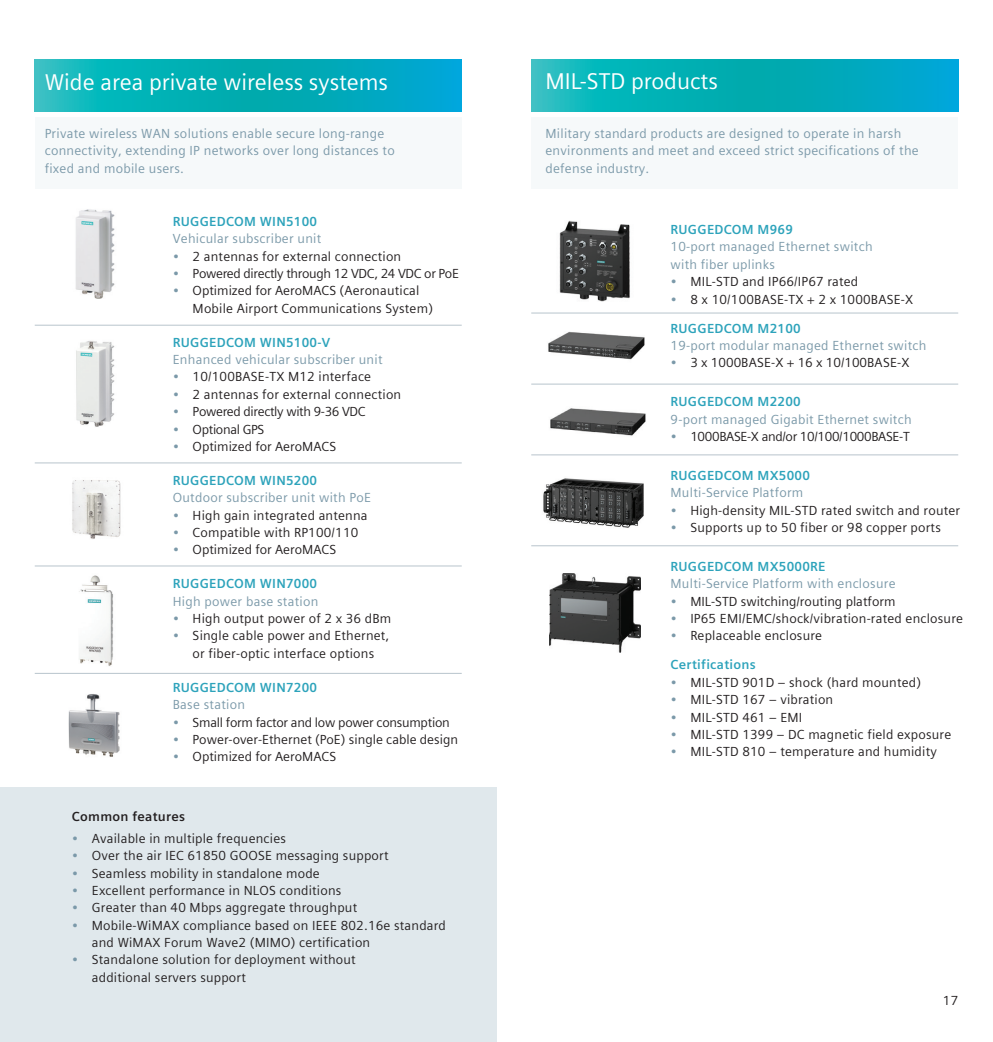
<style>
.page{position:relative;width:993px;height:1042px;background:#fff}
.page>*{position:absolute;margin:0;border:0;box-sizing:border-box;transform-origin:0 0}
.t1{font:22.75px "Siemens Sans";color:#fff}
.t2{font:13.12px/17.3px "Siemens Sans Global";letter-spacing:.015em;color:#231f20}
.t3{font:13.12px/17.3px "Siemens Sans Global";letter-spacing:.02em;color:#7b99a9}
.t4{font:700 13.12px "Siemens Sans";letter-spacing:.02em;color:#2da3bb}
.t5{font:13.12px "Siemens Sans Global";letter-spacing:-.025em;color:#231f20}
.t6{font:13.12px "Siemens Sans Global";letter-spacing:-.02em;color:#231f20}
.t7{font:700 13.12px "Siemens Sans Global";letter-spacing:.02em;color:#231f20}
.t8{font:13.12px "Siemens Sans";color:#231f20}
.s1{color:#7b99a9}
</style>
<div class="page">
<div style="left:531px;top:117px;width:426px;height:72px;background:#f6f9fa"></div>
<svg style="left:531px;top:60px;width:426px;height:52px;background:#05aebb"></svg>
<div style="left:0;top:787px;width:496px;height:255px;background:#e0e8ec"></div>
<div style="left:35px;top:117px;width:426px;height:72px;background:#f6f9fa"></div>
<svg style="left:35px;top:60px;width:426px;height:52px;background:#05aebb"></svg>
<hr style="left:35px;top:325px;width:426px;height:1px;background:#b8c4cc">
<hr style="left:35px;top:673px;width:426px;height:1px;background:#b8c4cc">
<hr style="left:35px;top:462px;width:426px;height:1px;background:#b8c4cc">
<hr style="left:35px;top:565px;width:426px;height:1px;background:#b8c4cc">
<img style="left:79px;top:575px;width:34px;height:91px">
<img style="left:68px;top:694px;width:52px;height:63px">
<img style="left:75px;top:209px;width:40px;height:90px">
<img style="left:76px;top:341px;width:39px;height:86px">
<img style="left:72px;top:480px;width:49px;height:59px">
<img style="left:543px;top:478px;width:101px;height:50px">
<img style="left:549px;top:573px;width:91px;height:79px">
<img style="left:548px;top:331px;width:97px;height:29px">
<img style="left:550px;top:408px;width:96px;height:28px">
<img style="left:541px;top:220px;width:119px;height:93px">
<hr style="left:531px;top:545px;width:426px;height:1px;background:#b8c4cc">
<hr style="left:531px;top:384px;width:426px;height:1px;background:#b8c4cc">
<hr style="left:531px;top:454px;width:426px;height:1px;background:#b8c4cc">
<hr style="left:531px;top:313px;width:426px;height:1px;background:#b8c4cc">
<h1 class="t1" style="left:45px;top:69px;width:345px">Wide area private wireless systems</h1>
<p class="t3" style="left:45px;top:125px;width:351px">Private wireless WAN solutions enable secure long-range connectivity, extending IP networks over long distances to fixed and mobile users.</p>
<p class="t4" style="left:173px;top:214px;width:146px">RUGGEDCOM WIN5100</p>
<p class="t3" style="left:173px;top:230px;width:150px">Vehicular subscriber unit</p>
<p class="t2" style="left:173px;top:247px;width:230px"><span class="s1">•</span> 2 antennas for external connection</p>
<p class="t5" style="left:173px;top:263px;width:287px"><span class="s1">•</span> Powered directly through 12 VDC, 24 VDC or PoE</p>
<p class="t2" style="left:192px;top:282px;width:242px;text-indent:-20px"><span class="s1">•</span> Optimized for AeroMACS (Aeronautical<br>Mobile Airport Communications System)</p>
<p class="t4" style="left:173px;top:335px;width:159px">RUGGEDCOM WIN5100-V</p>
<p class="t3" style="left:173px;top:351px;width:211px">Enhanced vehicular subscriber unit</p>
<p class="t2" style="left:173px;top:368px;width:200px"><span class="s1">•</span> 10/100BASE-TX M12 interface</p>
<p class="t2" style="left:173px;top:386px;width:230px"><span class="s1">•</span> 2 antennas for external connection</p>
<p class="t5" style="left:173px;top:402px;width:194px"><span class="s1">•</span> Powered directly with 9-36 VDC</p>
<p class="t5" style="left:173px;top:419px;width:93px"><span class="s1">•</span> Optional GPS</p>
<p class="t2" style="left:173px;top:438px;width:165px"><span class="s1">•</span> Optimized for AeroMACS</p>
<p class="t4" style="left:173px;top:473px;width:146px">RUGGEDCOM WIN5200</p>
<p class="t3" style="left:173px;top:489px;width:200px">Outdoor subscriber unit with PoE</p>
<p class="t2" style="left:173px;top:506px;width:196px"><span class="s1">•</span> High gain integrated antenna</p>
<p class="t2" style="left:173px;top:524px;width:187px"><span class="s1">•</span> Compatible with RP100/110</p>
<p class="t2" style="left:173px;top:541px;width:165px"><span class="s1">•</span> Optimized for AeroMACS</p>
<p class="t4" style="left:173px;top:576px;width:146px">RUGGEDCOM WIN7000</p>
<p class="t3" style="left:173px;top:592px;width:147px">High power base station</p>
<p class="t2" style="left:173px;top:610px;width:220px"><span class="s1">•</span> High output power of 2 x 36 dBm</p>
<p class="t2" style="left:173px;top:627px;width:218px;text-align:center"><span class="s1">•</span> Single cable power and Ethernet, or fiber-optic interface options</p>
<p class="t4" style="left:173px;top:680px;width:146px">RUGGEDCOM WIN7200</p>
<p class="t3" style="left:173px;top:696px;width:74px">Base station</p>
<p class="t6" style="left:173px;top:712px;width:278px"><span class="s1">•</span> Small form factor and low power consumption</p>
<p class="t2" style="left:173px;top:731px;width:287px"><span class="s1">•</span> Power-over-Ethernet (PoE) single cable design</p>
<p class="t2" style="left:173px;top:748px;width:165px"><span class="s1">•</span> Optimized for AeroMACS</p>
<p class="t7" style="left:72px;top:806px;width:115px">Common features</p>
<p class="t2" style="left:72px;top:830px;width:215px"><span class="s1">•</span> Available in multiple frequencies</p>
<p class="t2" style="left:72px;top:847px;width:318px"><span class="s1">•</span> Over the air IEC 61850 GOOSE messaging support</p>
<p class="t2" style="left:72px;top:864px;width:249px"><span class="s1">•</span> Seamless mobility in standalone mode</p>
<p class="t2" style="left:72px;top:882px;width:271px"><span class="s1">•</span> Excellent performance in NLOS conditions</p>
<p class="t2" style="left:72px;top:899px;width:286px"><span class="s1">•</span> Greater than 40 Mbps aggregate throughput</p>
<p class="t2" style="left:92px;top:916px;width:355px;text-indent:-20px"><span class="s1">•</span> Mobile-WiMAX compliance based on IEEE 802.16e standard and WiMAX Forum Wave2 (MIMO) certification</p>
<p class="t2" style="left:92px;top:951px;width:265px;text-indent:-20px"><span class="s1">•</span> Standalone solution for deployment without additional servers support</p>
<h1 class="t1" style="left:545px;top:69px;width:174px">MIL-STD products</h1>
<p class="t3" style="left:545px;top:125px;width:375px">Military standard products are designed to operate in harsh environments and meet and exceed strict specifications of the defense industry.</p>
<p class="t4" style="left:670px;top:222px;width:124px">RUGGEDCOM M969</p>
<p class="t3" style="left:670px;top:238px;width:203px">10-port managed Ethernet switch with fiber uplinks</p>
<p class="t2" style="left:670px;top:273px;width:189px"><span class="s1">•</span> MIL-STD and IP66/IP67 rated</p>
<p class="t2" style="left:670px;top:290px;width:244px"><span class="s1">•</span> 8 x 10/100BASE-TX + 2 x 1000BASE-X</p>
<p class="t4" style="left:670px;top:320px;width:132px">RUGGEDCOM M2100</p>
<p class="t3" style="left:670px;top:337px;width:257px">19-port modular managed Ethernet switch</p>
<p class="t2" style="left:670px;top:354px;width:240px"><span class="s1">•</span> 3 x 1000BASE-X + 16 x 10/100BASE-X</p>
<p class="t4" style="left:670px;top:394px;width:132px">RUGGEDCOM M2200</p>
<p class="t3" style="left:670px;top:410px;width:242px">9-port managed Gigabit Ethernet switch</p>
<p class="t5" style="left:670px;top:426px;width:241px"><span class="s1">•</span> 1000BASE-X and/or 10/100/1000BASE-T</p>
<p class="t4" style="left:670px;top:468px;width:141px">RUGGEDCOM MX5000</p>
<p class="t3" style="left:670px;top:484px;width:134px">Multi-Service Platform</p>
<p class="t2" style="left:670px;top:501px;width:291px"><span class="s1">•</span> High-density MIL-STD rated switch and router</p>
<p class="t2" style="left:670px;top:519px;width:272px"><span class="s1">•</span> Supports up to 50 fiber or 98 copper ports</p>
<p class="t4" style="left:670px;top:559px;width:156px">RUGGEDCOM MX5000RE</p>
<p class="t3" style="left:670px;top:575px;width:226px">Multi-Service Platform with enclosure</p>
<p class="t2" style="left:670px;top:592px;width:226px"><span class="s1">•</span> MIL-STD switching/routing platform</p>
<p class="t2" style="left:670px;top:610px;width:294px"><span class="s1">•</span> IP65 EMI/EMC/shock/vibration-rated enclosure</p>
<p class="t2" style="left:670px;top:627px;width:153px"><span class="s1">•</span> Replaceable enclosure</p>
<p class="t4" style="left:670px;top:657px;width:87px">Certifications</p>
<p class="t2" style="left:670px;top:674px;width:252px"><span class="s1">•</span> MIL-STD 901D – shock (hard mounted)</p>
<p class="t2" style="left:670px;top:691px;width:164px"><span class="s1">•</span> MIL-STD 167 – vibration</p>
<p class="t2" style="left:670px;top:708px;width:133px"><span class="s1">•</span> MIL-STD 461 – EMI</p>
<p class="t2" style="left:670px;top:726px;width:282px"><span class="s1">•</span> MIL-STD 1399 – DC magnetic field exposure</p>
<p class="t2" style="left:670px;top:743px;width:268px"><span class="s1">•</span> MIL-STD 810 – temperature and humidity</p>
<p class="t8" style="left:942px;top:993px;width:17px">17</p>
</div>
